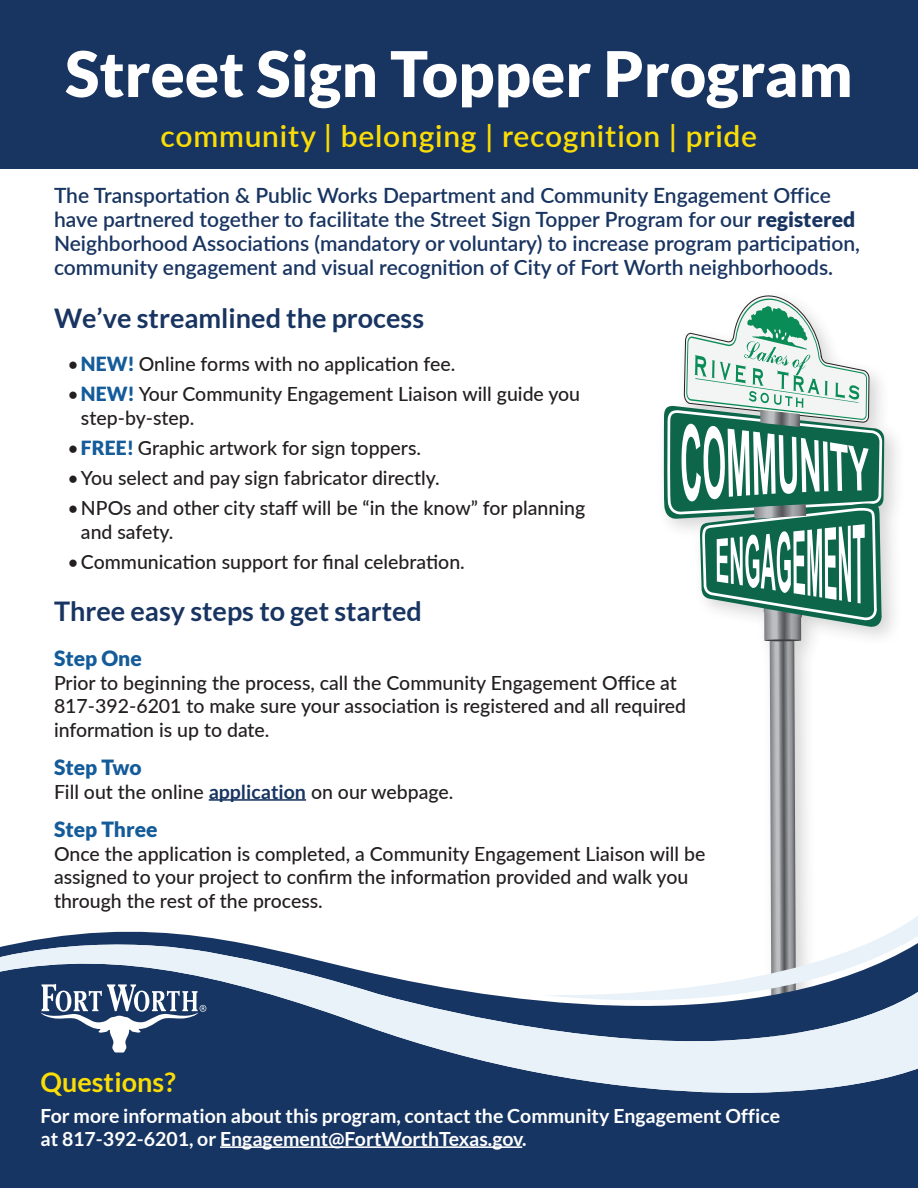
<style>
.page{position:relative;width:918px;height:1188px;background:#fff}
.page>*{position:absolute;margin:0;border:0;box-sizing:border-box;transform-origin:0 0}
.t1{font:900 63px "Lato";color:#fff}
.t2{font:600 30px "Lato";letter-spacing:.025em;color:#fadd06}
.t3{font:700 27px "Lato";color:#183461}
.t4{font:700 27px "Lato";color:#fadd06}
.t5{font:600 21px/24px "Lato";color:#183461}
.t6{font:900 21px "Lato";color:#145b9a}
.t7{font:500 19.5px/23.4px "Lato";color:#231f20}
.t8{font:700 19.5px/23.4px "Lato";color:#fff}
.s1{font-weight:900}
.s2{font-weight:400}
.s3{font-weight:900;color:#145b9a}
.s4{font-weight:700;color:#183461}
</style>
<div class="page">
<div style="left:656px;top:288px;width:250px;height:900px;background:#231f20;opacity:.19"></div>
<svg style="left:663px;top:290px;width:221px;height:615px"></svg>
<div style="left:0;top:0;width:918px;height:168px;background:#183461"></div>
<div style="left:0;top:1110px;width:918px;height:78px;background:#173562"></div>
<svg style="left:656px;top:905px;width:262px;height:23px"></svg>
<svg style="left:0;top:928px;width:918px;height:182px"></svg>
<svg style="left:40px;top:984px;width:166px;height:69px"></svg>
<hr style="left:209px;top:799px;width:97px;height:2px;background:#183461">
<hr style="left:220px;top:1146px;width:302px;height:2px;background:#fff">
<h1 class="t1" style="left:65px;top:37px;width:789px">Street Sign Topper Program</h1>
<h2 class="t2" style="left:161px;top:114px;width:598px">community | belonging | recognition | pride</h2>
<p class="t5" style="left:54px;top:182px;width:807px">The Transportation &amp; Public Works Department and Community Engagement Office have partnered together to facilitate the Street Sign Topper Program for our <span class="s1">registered </span>Neighborhood Associations (mandatory or voluntary) to increase program participation, community engagement and visual recognition of City of Fort Worth neighborhoods.</p>
<h3 class="t3" style="left:54px;top:302px;width:372px">We’ve streamlined the process</h3>
<p class="t7" style="left:68px;top:352px;width:389px"><span class="s2">•</span><span class="s3">NEW!</span> Online forms with no application fee.</p>
<p class="t7" style="left:81px;top:382px;width:501px;text-indent:-13px"><span class="s2">•</span><span class="s3">NEW!</span> Your Community Engagement Liaison will guide you step-by-step.</p>
<p class="t7" style="left:68px;top:435px;width:355px"><span class="s2">•</span><span class="s3">FREE!</span> Graphic artwork for sign toppers.</p>
<p class="t7" style="left:68px;top:465px;width:374px"><span class="s2">•</span>You select and pay sign fabricator directly.</p>
<p class="t7" style="left:81px;top:496px;width:506px;text-indent:-13px"><span class="s2">•</span>NPOs and other city staff will be “in the know” for planning and safety.</p>
<p class="t7" style="left:68px;top:549px;width:399px"><span class="s2">•</span>Communication support for final celebration.</p>
<h3 class="t3" style="left:54px;top:596px;width:370px">Three easy steps to get started</h3>
<p class="t6" style="left:54px;top:646px;width:89px">Step One</p>
<p class="t7" style="left:54px;top:670px;width:634px">Prior to beginning the process, call the Community Engagement Office at<br>817-392-6201 to make sure your association is registered and all required information is up to date.</p>
<p class="t6" style="left:54px;top:755px;width:89px">Step Two</p>
<p class="t7" style="left:54px;top:779px;width:401px">Fill out the online <span class="s4">application</span> on our webpage.</p>
<p class="t6" style="left:54px;top:817px;width:105px">Step Three</p>
<p class="t7" style="left:54px;top:841px;width:653px">Once the application is completed, a Community Engagement Liaison will be assigned to your project to confirm the information provided and walk you through the rest of the process.</p>
<h3 class="t4" style="left:40px;top:1067px;width:137px">Questions?</h3>
<p class="t8" style="left:40px;top:1104px;width:741px">For more information about this program, contact the Community Engagement Office at 817-392-6201, or Engagement@FortWorthTexas.gov.</p>
</div>
